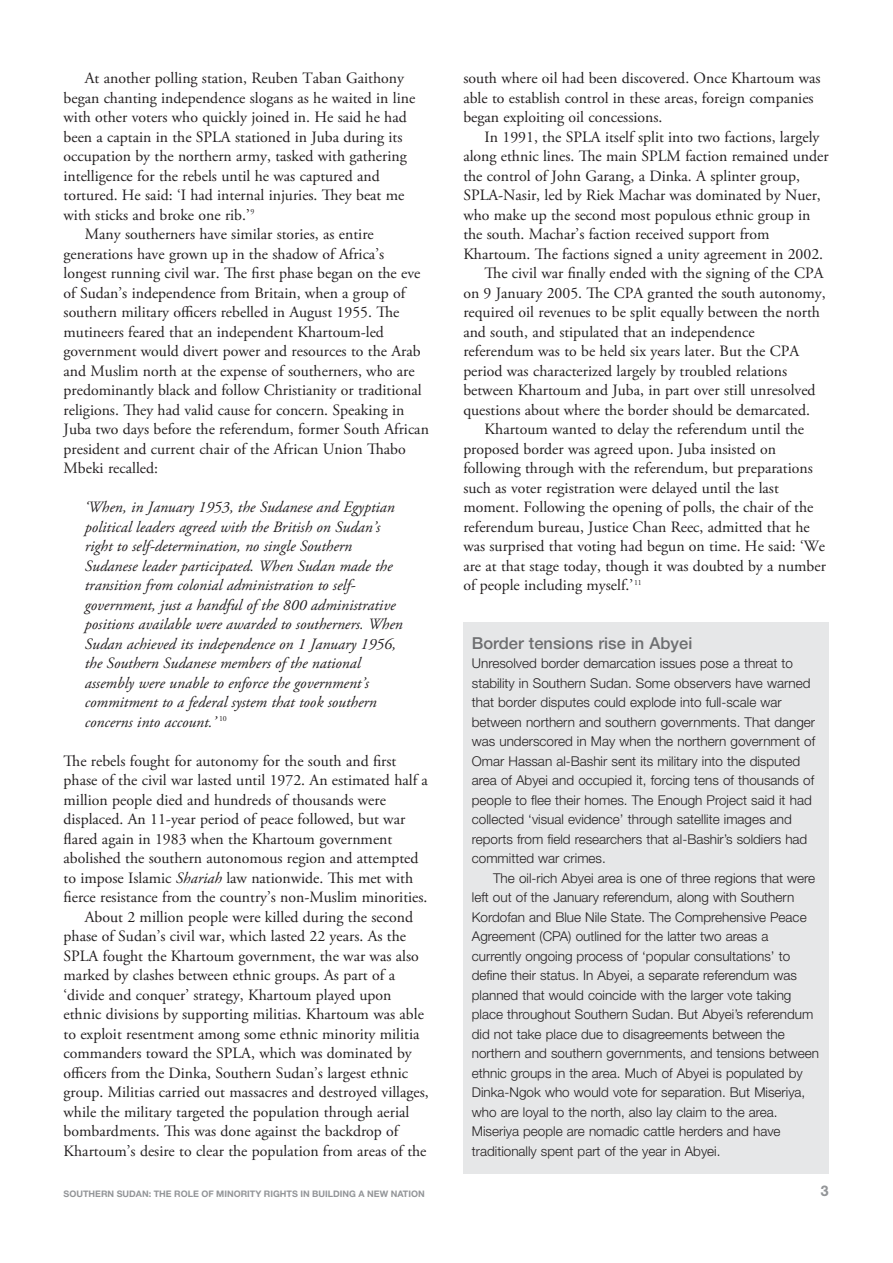
<style>
.page{position:relative;width:893px;height:1263px;background:#fff}
.page>*{position:absolute;margin:0;border:0;box-sizing:border-box;transform-origin:0 0}
.t1{font:500 16.5px "Helvetica Neue LT Com";color:#6d6e70}
.t2{font:15.75px/19.5px "Adobe Garamond Pro";color:#231f20}
.t3{font:italic 15.75px/19.5px "Adobe Garamond Pro";color:#231f20}
.t4{font:500 15px "AG Book BQ";color:#939598}
.t5{font:300 13.5px/19.5px "Helvetica Neue LT Com";color:#231f20}
.t6{font:700 9px "Helvetica Neue LT Com";color:#939598}
.s1{font-style:italic}
</style>
<div class="page">
<div style="left:463px;top:623px;width:366px;height:551px;background:#e6e7e8"></div>
<p class="t2" style="left:85px;top:70px;width:321px">At another polling station, Reuben Taban Gaithony</p>
<p class="t2" style="left:64px;top:90px;width:353px">began chanting independence slogans as he waited in line</p>
<p class="t2" style="left:64px;top:109px;width:345px">with other voters who quickly joined in. He said he had</p>
<p class="t2" style="left:64px;top:129px;width:340px">been a captain in the SPLA stationed in Juba during its</p>
<p class="t2" style="left:64px;top:148px;width:345px">occupation by the northern army, tasked with gathering</p>
<p class="t2" style="left:64px;top:168px;width:318px">intelligence for the rebels until he was captured and</p>
<p class="t2" style="left:64px;top:187px;width:342px">tortured. He said: ‘I had internal injuries. They beat me</p>
<p class="t2" style="left:64px;top:207px;width:192px">with sticks and broke one rib.’<sup>9</sup></p>
<p class="t2" style="left:85px;top:226px;width:290px">Many southerners have similar stories, as entire</p>
<p class="t2" style="left:64px;top:246px;width:322px">generations have grown up in the shadow of Africa’s</p>
<p class="t2" style="left:64px;top:265px;width:358px">longest running civil war. The first phase began on the eve</p>
<p class="t2" style="left:64px;top:285px;width:343px">of Sudan’s independence from Britain, when a group of</p>
<p class="t2" style="left:64px;top:304px;width:337px">southern military officers rebelled in August 1955. The</p>
<p class="t2" style="left:64px;top:324px;width:322px">mutineers feared that an independent Khartoum-led</p>
<p class="t2" style="left:64px;top:343px;width:359px">government would divert power and resources to the Arab</p>
<p class="t2" style="left:64px;top:363px;width:353px">and Muslim north at the expense of southerners, who are</p>
<p class="t2" style="left:64px;top:382px;width:359px">predominantly black and follow Christianity or traditional</p>
<p class="t2" style="left:64px;top:402px;width:342px">religions. They had valid cause for concern. Speaking in</p>
<p class="t2" style="left:64px;top:421px;width:367px">Juba two days before the referendum, former South African</p>
<p class="t2" style="left:64px;top:441px;width:344px">president and current chair of the African Union Thabo</p>
<p class="t2" style="left:64px;top:460px;width:96px">Mbeki recalled:</p>
<p class="t3" style="left:85px;top:499px;width:319px">‘When, in January 1953, the Sudanese and Egyptian political leaders agreed with the British on Sudan’s right to self-determination, no single Southern Sudanese leader participated. When Sudan made the transition from colonial administration to self&shy;government, just a handful of the 800 administrative positions available were awarded to southerners. When Sudan achieved its independence on 1 January 1956, the Southern Sudanese members of the national assembly were unable to enforce the government’s commitment to a federal system that took southern concerns into account.’ <sup>10</sup></p>
<p class="t2" style="left:64px;top:753px;width:334px">The rebels fought for autonomy for the south and first</p>
<p class="t2" style="left:64px;top:772px;width:366px">phase of the civil war lasted until 1972. An estimated half a</p>
<p class="t2" style="left:64px;top:792px;width:324px">million people died and hundreds of thousands were</p>
<p class="t2" style="left:64px;top:811px;width:343px">displaced. An 11-year period of peace followed, but war</p>
<p class="t2" style="left:64px;top:831px;width:330px">flared again in 1983 when the Khartoum government</p>
<p class="t2" style="left:64px;top:850px;width:356px">abolished the southern autonomous region and attempted</p>
<p class="t2" style="left:64px;top:870px;width:351px">to impose Islamic <span class="s1">Shariah</span> law nationwide. This met with</p>
<p class="t2" style="left:64px;top:889px;width:365px">fierce resistance from the country’s non-Muslim minorities.</p>
<p class="t2" style="left:85px;top:909px;width:330px">About 2 million people were killed during the second</p>
<p class="t2" style="left:64px;top:928px;width:344px">phase of Sudan’s civil war, which lasted 22 years. As the</p>
<p class="t2" style="left:64px;top:948px;width:357px">SPLA fought the Khartoum government, the war was also</p>
<p class="t2" style="left:64px;top:967px;width:333px">marked by clashes between ethnic groups. As part of a</p>
<p class="t2" style="left:64px;top:987px;width:329px">‘divide and conquer’ strategy, Khartoum played upon</p>
<p class="t2" style="left:64px;top:1006px;width:362px">ethnic divisions by supporting militias. Khartoum was able</p>
<p class="t2" style="left:64px;top:1026px;width:357px">to exploit resentment among some ethnic minority militia</p>
<p class="t2" style="left:64px;top:1045px;width:350px">commanders toward the SPLA, which was dominated by</p>
<p class="t2" style="left:64px;top:1065px;width:346px">officers from the Dinka, Southern Sudan’s largest ethnic</p>
<p class="t2" style="left:64px;top:1084px;width:367px">group. Militias carried out massacres and destroyed villages,</p>
<p class="t2" style="left:64px;top:1104px;width:347px">while the military targeted the population through aerial</p>
<p class="t2" style="left:64px;top:1123px;width:336px">bombardments. This was done against the backdrop of</p>
<p class="t2" style="left:64px;top:1143px;width:364px">Khartoum’s desire to clear the population from areas of the</p>
<p class="t2" style="left:463px;top:70px;width:359px">south where oil had been discovered. Once Khartoum was able to establish control in these areas, foreign companies began exploiting oil concessions.</p>
<p class="t2" style="left:485px;top:129px;width:336px">In 1991, the SPLA itself split into two factions, largely</p>
<p class="t2" style="left:463px;top:148px;width:367px">along ethnic lines. The main SPLM faction remained under</p>
<p class="t2" style="left:463px;top:168px;width:338px">the control of John Garang, a Dinka. A splinter group,</p>
<p class="t2" style="left:463px;top:187px;width:359px">SPLA-Nasir, led by Riek Machar was dominated by Nuer,</p>
<p class="t2" style="left:463px;top:207px;width:348px">who make up the second most populous ethnic group in</p>
<p class="t2" style="left:463px;top:226px;width:308px">the south. Machar’s faction received support from</p>
<p class="t2" style="left:463px;top:246px;width:361px">Khartoum. The factions signed a unity agreement in 2002.</p>
<p class="t2" style="left:485px;top:265px;width:340px">The civil war finally ended with the signing of the CPA</p>
<p class="t2" style="left:463px;top:285px;width:364px">on 9 January 2005. The CPA granted the south autonomy,</p>
<p class="t2" style="left:463px;top:304px;width:358px">required oil revenues to be split equally between the north</p>
<p class="t2" style="left:463px;top:324px;width:293px">and south, and stipulated that an independence</p>
<p class="t2" style="left:463px;top:343px;width:337px">referendum was to be held six years later. But the CPA</p>
<p class="t2" style="left:463px;top:363px;width:325px">period was characterized largely by troubled relations</p>
<p class="t2" style="left:463px;top:382px;width:354px">between Khartoum and Juba, in part over still unresolved</p>
<p class="t2" style="left:463px;top:402px;width:348px">questions about where the border should be demarcated.</p>
<p class="t2" style="left:485px;top:421px;width:321px">Khartoum wanted to delay the referendum until the</p>
<p class="t2" style="left:463px;top:441px;width:314px">proposed border was agreed upon. Juba insisted on</p>
<p class="t2" style="left:463px;top:460px;width:351px">following through with the referendum, but preparations</p>
<p class="t2" style="left:463px;top:480px;width:317px">such as voter registration were delayed until the last</p>
<p class="t2" style="left:463px;top:499px;width:351px">moment. Following the opening of polls, the chair of the</p>
<p class="t2" style="left:463px;top:519px;width:348px">referendum bureau, Justice Chan Reec, admitted that he</p>
<p class="t2" style="left:463px;top:538px;width:363px">was surprised that voting had begun on time. He said: ‘We</p>
<p class="t2" style="left:463px;top:558px;width:364px">are at that stage today, though it was doubted by a number</p>
<p class="t2" style="left:463px;top:577px;width:180px">of people including myself.’<sup>11</sup></p>
<p class="t1" style="left:472px;top:637px;width:222px">Border tensions rise in Abyei</p>
<p class="t5" style="left:472px;top:655px;width:345px">Unresolved border demarcation issues pose a threat to stability in Southern Sudan. Some observers have warned that border disputes could explode into full-scale war between northern and southern governments. That danger was underscored in May when the northern government of Omar Hassan al-Bashir sent its military into the disputed area of Abyei and occupied it, forcing tens of thousands of people to flee their homes. The Enough Project said it had collected ‘visual evidence’ through satellite images and reports from field researchers that al-Bashir’s soldiers had committed war crimes.</p>
<p class="t5" style="left:472px;top:870px;width:349px;text-indent:21px">The oil-rich Abyei area is one of three regions that were left out of the January referendum, along with Southern Kordofan and Blue Nile State. The Comprehensive Peace Agreement (CPA) outlined for the latter two areas a currently ongoing process of ‘popular consultations’ to define their status. In Abyei, a separate referendum was planned that would coincide with the larger vote taking place throughout Southern Sudan. But Abyei’s referendum did not take place due to disagreements between the northern and southern governments, and tensions between ethnic groups in the area. Much of Abyei is populated by Dinka-Ngok who would vote for separation. But Miseriya, who are loyal to the north, also lay claim to the area.<br>Miseriya people are nomadic cattle herders and have traditionally spent part of the year in Abyei.</p>
<p class="t6" style="left:64px;top:1190px;width:363px">SOUTHERN SUDAN: THE ROLE OF MINORITY RIGHTS IN BUILDING A NEW NATION</p>
<p class="t4" style="left:821px;top:1186px;width:10px">3</p>
</div>
